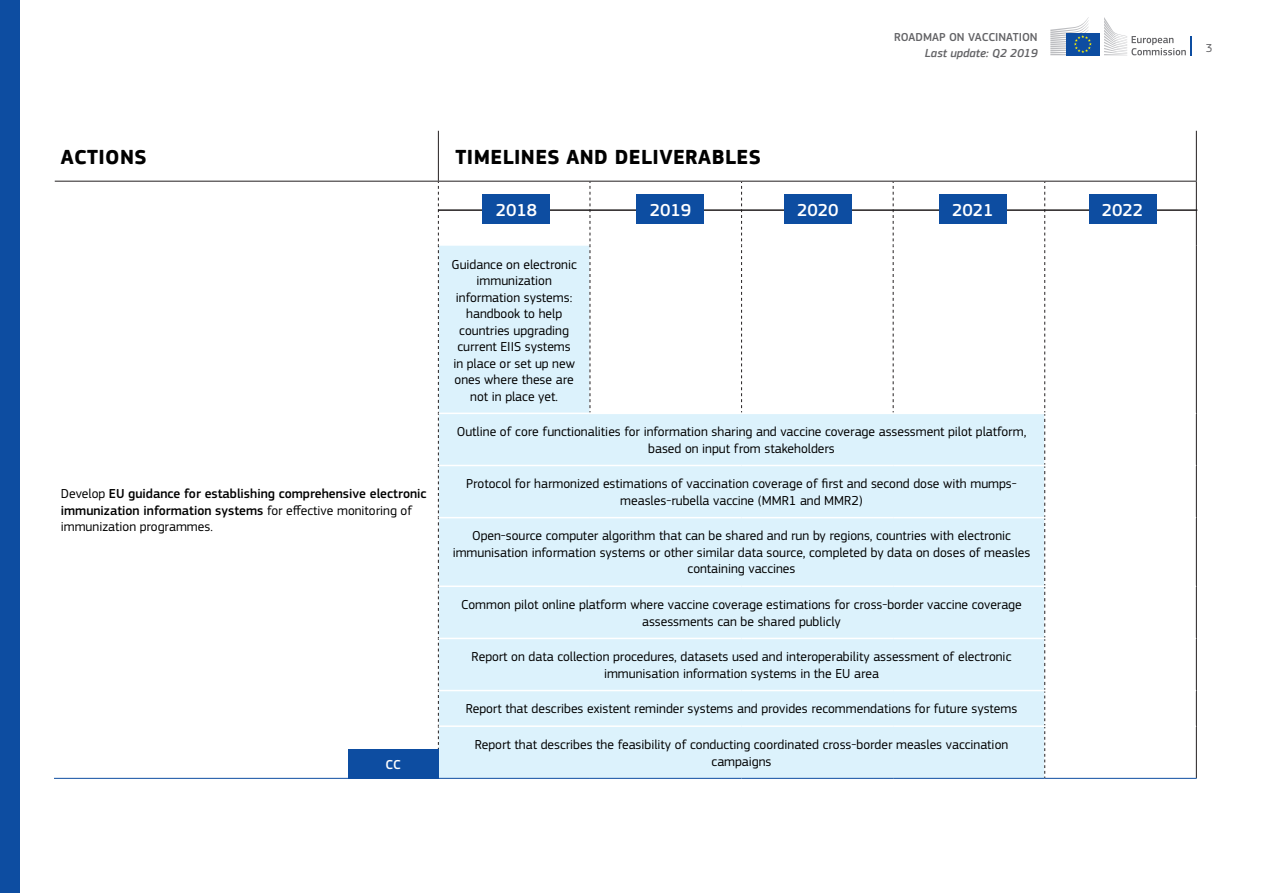
<style>
.page{position:relative;width:1263px;height:893px;background:#fff}
.page>*{position:absolute;margin:0;border:0;box-sizing:border-box;transform-origin:0 0}
.t1{font:700 21px "EC Square Sans Pro";letter-spacing:.02em;color:#000}
.t2{font:500 18px "EC Square Sans Pro";color:#fff}
.t3{font:13.5px/16.5px "EC Square Sans Pro";color:#000;text-align:center}
.t4{font:500 13.5px/16.5px "EC Square Sans Pro";color:#000}
.t5{font:500 13.5px "EC Square Sans Pro";color:#fff}
.t6{font:500 12px "EC Square Sans Pro";color:#636366}
.t7{font:italic 500 12px "EC Square Sans Pro";color:#636366}
.t8{font:12px "EC Square Sans Pro";color:#636366}
.s1{font-weight:400}
</style>
<div class="page">
<svg style="left:1104px;top:17px;width:88px;height:38px"></svg>
<div style="left:1066px;top:33px;width:34px;height:22px;background:#0d4da1"></div>
<svg style="left:1050px;top:17px;width:42px;height:38px"></svg>
<div style="left:0;top:0;width:19px;height:893px;background:#0d4da1"></div>
<svg style="left:439px;top:246px;width:605px;height:532px;fill:#dcf2fc"></svg>
<hr style="left:1196px;top:131px;width:1px;height:50px;background:#231f20">
<hr style="left:55px;top:181px;width:383px;height:1px;background:#231f20">
<hr style="left:438px;top:181px;width:152px;height:1px;background:#231f20">
<hr style="left:590px;top:181px;width:151px;height:1px;background:#231f20">
<hr style="left:741px;top:181px;width:152px;height:1px;background:#231f20">
<hr style="left:893px;top:181px;width:152px;height:1px;background:#231f20">
<hr style="left:1045px;top:181px;width:152px;height:1px;background:#231f20">
<hr style="left:1196px;top:182px;width:1px;height:64px;background:#231f20">
<svg style="left:438px;top:182px;width:1px;height:596px"></svg>
<svg style="left:590px;top:182px;width:1px;height:231px"></svg>
<svg style="left:741px;top:182px;width:1px;height:231px"></svg>
<svg style="left:893px;top:182px;width:1px;height:231px"></svg>
<svg style="left:1044px;top:182px;width:1px;height:596px"></svg>
<hr style="left:1196px;top:246px;width:1px;height:167px;background:#231f20">
<hr style="left:1196px;top:413px;width:1px;height:52px;background:#231f20">
<hr style="left:1196px;top:465px;width:1px;height:53px;background:#231f20">
<hr style="left:1196px;top:518px;width:1px;height:68px;background:#231f20">
<hr style="left:1196px;top:586px;width:1px;height:52px;background:#231f20">
<hr style="left:1196px;top:638px;width:1px;height:52px;background:#231f20">
<hr style="left:1196px;top:690px;width:1px;height:36px;background:#231f20">
<hr style="left:1196px;top:726px;width:1px;height:52px;background:#231f20">
<hr style="left:439px;top:413px;width:151px;height:1px;background:#fff">
<hr style="left:590px;top:413px;width:151px;height:1px;background:#fff">
<hr style="left:741px;top:413px;width:152px;height:1px;background:#fff">
<hr style="left:893px;top:413px;width:152px;height:1px;background:#fff">
<hr style="left:439px;top:465px;width:151px;height:1px;background:#fff">
<hr style="left:590px;top:465px;width:151px;height:1px;background:#fff">
<hr style="left:741px;top:465px;width:152px;height:1px;background:#fff">
<hr style="left:893px;top:465px;width:152px;height:1px;background:#fff">
<hr style="left:439px;top:517px;width:151px;height:1px;background:#fff">
<hr style="left:590px;top:517px;width:151px;height:1px;background:#fff">
<hr style="left:741px;top:517px;width:152px;height:1px;background:#fff">
<hr style="left:893px;top:517px;width:152px;height:1px;background:#fff">
<hr style="left:439px;top:585px;width:151px;height:2px;background:#fff">
<hr style="left:590px;top:585px;width:151px;height:2px;background:#fff">
<hr style="left:741px;top:585px;width:152px;height:2px;background:#fff">
<hr style="left:893px;top:585px;width:152px;height:2px;background:#fff">
<hr style="left:439px;top:638px;width:151px;height:1px;background:#fff">
<hr style="left:590px;top:638px;width:151px;height:1px;background:#fff">
<hr style="left:741px;top:638px;width:152px;height:1px;background:#fff">
<hr style="left:893px;top:638px;width:152px;height:1px;background:#fff">
<hr style="left:439px;top:690px;width:151px;height:1px;background:#fff">
<hr style="left:590px;top:690px;width:151px;height:1px;background:#fff">
<hr style="left:741px;top:690px;width:152px;height:1px;background:#fff">
<hr style="left:893px;top:690px;width:152px;height:1px;background:#fff">
<hr style="left:439px;top:725px;width:151px;height:2px;background:#fff">
<hr style="left:590px;top:725px;width:151px;height:2px;background:#fff">
<hr style="left:741px;top:725px;width:152px;height:2px;background:#fff">
<hr style="left:893px;top:725px;width:152px;height:2px;background:#fff">
<hr style="left:438px;top:131px;width:1px;height:50px;background:#231f20">
<hr style="left:54px;top:778px;width:384px;height:1px;background:#0d4da1">
<hr style="left:438px;top:778px;width:152px;height:1px;background:#0d4da1">
<hr style="left:590px;top:778px;width:151px;height:1px;background:#0d4da1">
<hr style="left:741px;top:778px;width:152px;height:1px;background:#0d4da1">
<hr style="left:893px;top:778px;width:152px;height:1px;background:#0d4da1">
<hr style="left:1045px;top:778px;width:152px;height:1px;background:#0d4da1">
<div style="left:348px;top:749px;width:90px;height:30px;background:#0d4da1"></div>
<hr style="left:438px;top:209px;width:759px;height:2px;background:#231f20">
<div style="left:483px;top:195px;width:67px;height:29px;background:#0d4da1"></div>
<div style="left:637px;top:195px;width:67px;height:29px;background:#0d4da1"></div>
<div style="left:784px;top:195px;width:67px;height:29px;background:#0d4da1"></div>
<div style="left:939px;top:195px;width:67px;height:29px;background:#0d4da1"></div>
<div style="left:1089px;top:195px;width:67px;height:29px;background:#0d4da1"></div>
<h1 class="t1" style="left:61px;top:144px;width:87px">ACTIONS</h1>
<h1 class="t1" style="left:456px;top:144px;width:307px">TIMELINES AND DELIVERABLES</h1>
<p class="t6" style="left:894px;top:30px;width:145px">ROADMAP ON VACCINATION</p>
<p class="t7" style="left:925px;top:46px;width:114px">Last update: Q2 2019</p>
<p class="t4" style="left:61px;top:486px;width:367px"><span class="s1">Develop</span> EU guidance for establishing comprehensive electronic immunization information systems <span class="s1">for effective monitoring of immunization programmes.</span></p>
<p class="t5" style="left:385px;top:757px;width:17px">CC</p>
<h2 class="t2" style="left:496px;top:200px;width:43px">2018</h2>
<h2 class="t2" style="left:650px;top:200px;width:43px">2019</h2>
<h2 class="t2" style="left:797px;top:200px;width:43px">2020</h2>
<h2 class="t2" style="left:952px;top:200px;width:43px">2021</h2>
<h2 class="t2" style="left:1102px;top:200px;width:43px">2022</h2>
<p class="t3" style="left:451px;top:256px;width:127px">Guidance on electronic immunization information systems: handbook to help countries upgrading current EIIS systems in place or set up new ones where these are not in place yet.</p>
<p class="t3" style="left:457px;top:424px;width:571px">Outline of core functionalities for information sharing and vaccine coverage assessment pilot platform, based on input from stakeholders</p>
<p class="t3" style="left:466px;top:476px;width:552px">Protocol for harmonized estimations of vaccination coverage of first and second dose with mumps&shy;measles-rubella vaccine (MMR1 and MMR2)</p>
<p class="t3" style="left:453px;top:528px;width:579px">Open-source computer algorithm that can be shared and run by regions, countries with electronic immunisation information systems or other similar data source, completed by data on doses of measles containing vaccines</p>
<p class="t3" style="left:461px;top:596px;width:562px">Common pilot online platform where vaccine coverage estimations for cross-border vaccine coverage assessments can be shared publicly</p>
<p class="t3" style="left:472px;top:649px;width:541px">Report on data collection procedures, datasets used and interoperability assessment of electronic immunisation information systems in the EU area</p>
<p class="t3" style="left:466px;top:701px;width:553px">Report that describes existent reminder systems and provides recommendations for future systems</p>
<p class="t3" style="left:475px;top:736px;width:535px">Report that describes the feasibility of conducting coordinated cross-border measles vaccination campaigns</p>
<p class="t8" style="left:1206px;top:41px;width:8px">3</p>
</div>
